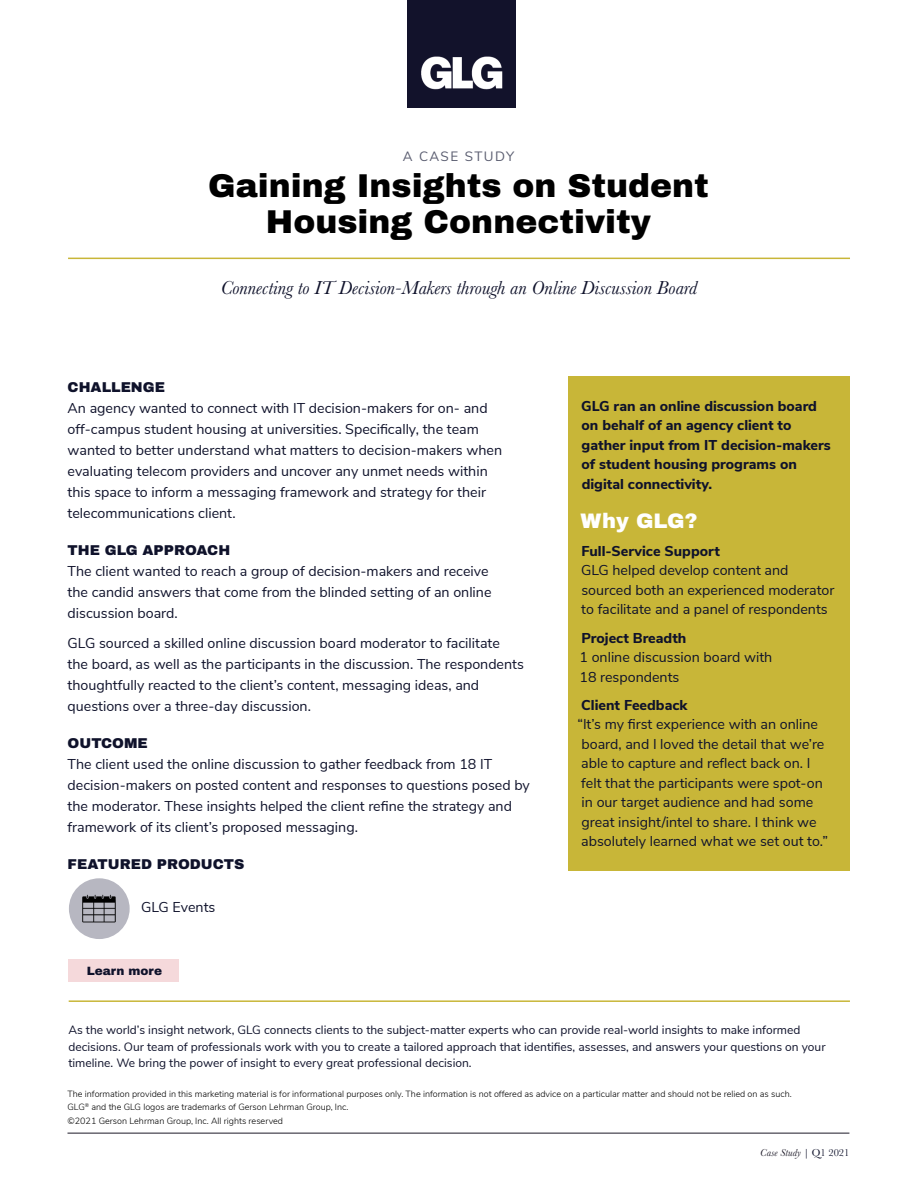
<style>
.page{position:relative;width:918px;height:1188px;background:#fff}
.page>*{position:absolute;margin:0;border:0;box-sizing:border-box;transform-origin:0 0}
.t1{font:900 33px/36px "Archivo";color:#000;text-align:center}
.t2{font:900 21px "Archivo";color:#fff}
.t3{font:italic 19.5px "Baskerville";color:#0f122b}
.t4{font:14.25px/21px "Nunito Sans";color:#0f122b}
.t5{font:800 14.25px/19.5px "Nunito Sans";color:#0f122b}
.t6{font:900 14.25px "Archivo";color:#0f122b}
.t7{font:13.5px "Nunito Sans";letter-spacing:.105em;color:#595c6f}
.t8{font:12px/16.5px "Nunito Sans";color:#0f122b}
.t9{font:900 12px "Archivo";color:#0f122b}
.t10{font:italic 10.5px "Baskerville";letter-spacing:.01em;color:#1c1927}
.t11{font:300 9px/13.5px "Nunito Sans";color:#000}
.s1{font-style:normal;color:#0f122b}
</style>
<div class="page">
<div style="left:568px;top:376px;width:282px;height:494px;background:#c8b638"></div>
<hr style="left:68px;top:258px;width:782px;height:1px;background:#c8b638">
<hr style="left:68px;top:1133px;width:781px;height:1px;background:#1c1927">
<hr style="left:69px;top:1000px;width:781px;height:2px;background:#c8b638">
<div style="left:69px;top:959px;width:110px;height:23px;background:#f5d9db"></div>
<div style="left:69px;top:878px;width:61px;height:61px;background:#b7b7c1;border-radius:50%"></div>
<img style="left:82px;top:894px;width:34px;height:29px">
<img style="left:407px;top:0;width:108px;height:108px">
<p class="t7" style="left:403px;top:146px;width:113px">A CASE STUDY</p>
<h1 class="t1" style="left:208px;top:167px;width:502px">Gaining Insights on Student<br>Housing Connectivity</h1>
<h3 class="t3" style="left:221px;top:275px;width:478px">Connecting to IT Decision-Makers through an Online Discussion Board</h3>
<p class="t6" style="left:68px;top:378px;width:99px">CHALLENGE</p>
<p class="t4" style="left:68px;top:396px;width:436px">An agency wanted to connect with IT decision-makers for on- and off-campus student housing at universities. Specifically, the team wanted to better understand what matters to decision-makers when evaluating telecom providers and uncover any unmet needs within this space to inform a messaging framework and strategy for their telecommunications client.</p>
<p class="t6" style="left:68px;top:541px;width:164px">THE GLG APPROACH</p>
<p class="t4" style="left:68px;top:560px;width:425px">The client wanted to reach a group of decision-makers and receive the candid answers that come from the blinded setting of an online discussion board.</p>
<p class="t4" style="left:68px;top:631px;width:458px">GLG sourced a skilled online discussion board moderator to facilitate the board, as well as the participants in the discussion. The respondents thoughtfully reacted to the client’s content, messaging ideas, and questions over a three-day discussion.</p>
<p class="t6" style="left:68px;top:734px;width:82px">OUTCOME</p>
<p class="t4" style="left:68px;top:753px;width:464px">The client used the online discussion to gather feedback from 18 IT decision-makers on posted content and responses to questions posed by the moderator. These insights helped the client refine the strategy and framework of its client’s proposed messaging.</p>
<p class="t6" style="left:68px;top:855px;width:178px">FEATURED PRODUCTS</p>
<p class="t4" style="left:141px;top:896px;width:76px">GLG Events</p>
<p class="t9" style="left:87px;top:964px;width:77px">Learn more</p>
<p class="t5" style="left:581px;top:395px;width:251px">GLG ran an online discussion board on behalf of an agency client to gather input from IT decision-makers of student housing programs on digital connectivity.</p>
<h2 class="t2" style="left:581px;top:508px;width:118px">Why GLG?</h2>
<p class="t5" style="left:582px;top:540px;width:140px">Full-Service Support</p>
<p class="t4" style="left:581px;top:560px;width:255px;line-height:19.5px">GLG helped develop content and sourced both an experienced moderator to facilitate and a panel of respondents</p>
<p class="t5" style="left:582px;top:627px;width:106px">Project Breadth</p>
<p class="t4" style="left:579px;top:647px;width:194px;line-height:19.5px">1 online discussion board with<br>18 respondents</p>
<p class="t5" style="left:581px;top:694px;width:108px">Client Feedback</p>
<p class="t4" style="left:577px;top:714px;width:252px;line-height:19.5px">“It’s my first experience with an online board, and I loved the detail that we’re able to capture and reflect back on. I felt that the participants were spot-on in our target audience and had some great insight/intel to share. I think we absolutely learned what we set out to.”</p>
<p class="t8" style="left:68px;top:1021px;width:759px">As the world’s insight network, GLG connects clients to the subject-matter experts who can provide real-world insights to make informed decisions. Our team of professionals work with you to create a tailored approach that identifies, assesses, and answers your questions on your timeline. We bring the power of insight to every great professional decision.</p>
<p class="t11" style="left:68px;top:1086px;width:726px">The information provided in this marketing material is for informational purposes only. The information is not offered as advice on a particular matter and should not be relied on as such.<br>GLG<sup>®</sup> and the GLG logos are trademarks of Gerson Lehrman Group, Inc.<br>©2021 Gerson Lehrman Group, Inc. All rights reserved</p>
<p class="t10" style="left:760px;top:1146px;width:91px">Case Study <span class="s1">| Q1 2021</span></p>
</div>
